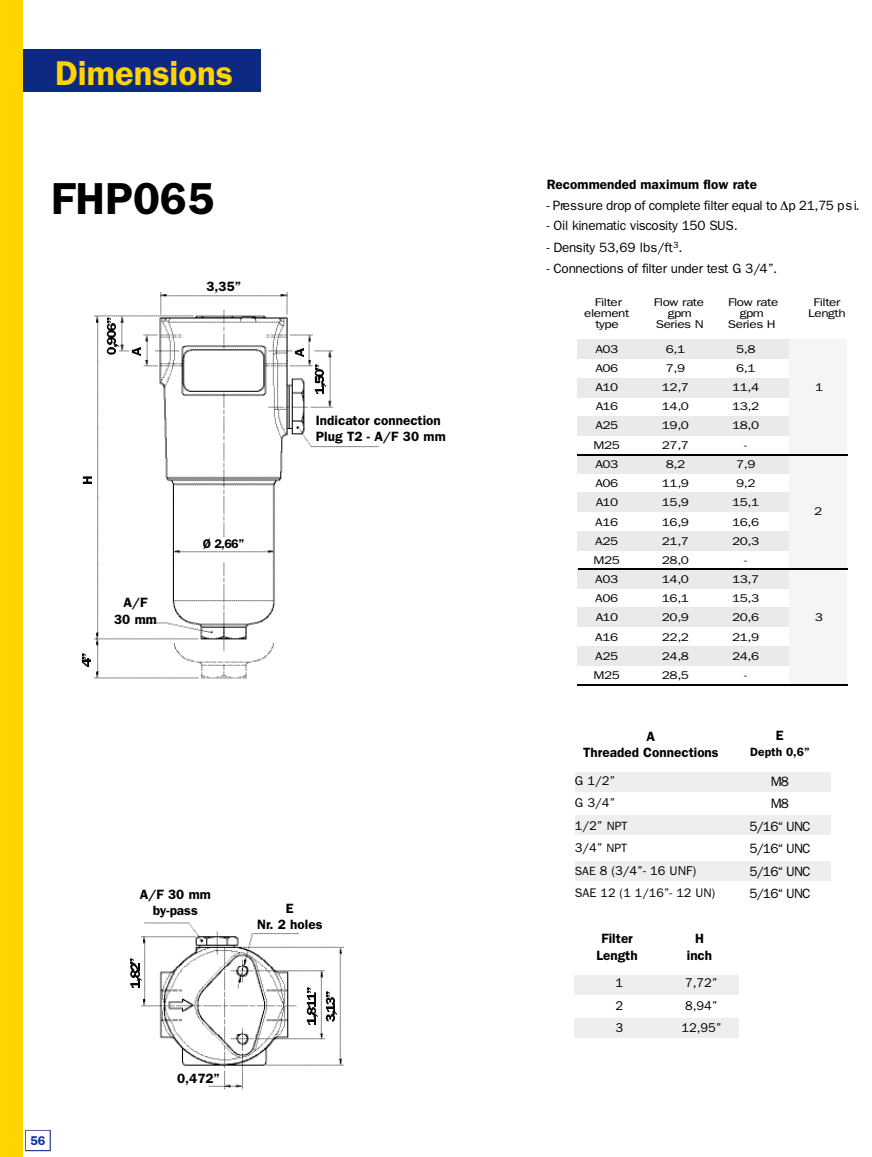
<style>
.page{position:relative;width:872px;height:1157px;background:#fff}
.page>*{position:absolute;margin:0;border:0;box-sizing:border-box;transform-origin:0 0}
.t1{font:600 45px "Franklin Gothic";color:#000}
.t2{font:600 34.5px "Franklin Gothic";color:#ffd400}
.t3{font:600 13.5px/16.2px "Franklin Gothic";color:#000;text-align:center}
.t4{font:13.5px "Franklin Gothic";letter-spacing:-.025em;color:#000}
.t5{font:13.5px/22.5px "Franklin Gothic";letter-spacing:-.055em;color:#000;text-align:center}
.t6{font:13.5px "Franklin Gothic";color:#000}
.t7{font:12.75px/22.5px "Franklin Gothic";color:#000}
.t8{font:600 12.75px "Franklin Gothic";color:#13349d}
.t9{font:600 12.6px "Franklin Gothic";color:#000}
.t10{font:12.45px "Franklin Gothic";color:#000}
.t11{font:600 12px "Franklin Gothic";color:#000}
.t12{font:11.25px "Franklin Gothic";letter-spacing:-.03em;color:#000;scale:1.2 1}
.s1{font-size:12px}
</style>
<div class="page">
<img style="left:94px;top:292px;width:240px;height:68px">
<img style="left:94px;top:360px;width:285px;height:319px">
<img style="left:131px;top:922px;width:212px;height:168px">
<svg style="left:293px;top:348px;width:10px;height:8px"></svg>
<svg style="left:131px;top:348px;width:10px;height:8px"></svg>
<svg style="left:82px;top:476px;width:9px;height:7px"></svg>
<svg style="left:81px;top:653px;width:10px;height:13px"></svg>
<svg style="left:314px;top:364px;width:12px;height:29px"></svg>
<svg style="left:106px;top:318px;width:12px;height:36px"></svg>
<svg style="left:130px;top:958px;width:11px;height:29px"></svg>
<svg style="left:305px;top:987px;width:13px;height:37px"></svg>
<svg style="left:324px;top:991px;width:13px;height:30px"></svg>
<div style="left:575px;top:772px;width:255px;height:19px;background:#eee"></div>
<div style="left:575px;top:815px;width:255px;height:19px;background:#eee"></div>
<div style="left:575px;top:861px;width:255px;height:19px;background:#eee"></div>
<div style="left:0;top:50px;width:261px;height:42px;background:#0e2982"></div>
<div style="left:0;top:0;width:23px;height:1157px;background:#ffd400"></div>
<svg style="left:25px;top:1130px;width:26px;height:21px"></svg>
<div style="left:574px;top:975px;width:165px;height:19px;background:#eee"></div>
<div style="left:574px;top:1018px;width:165px;height:19px;background:#eee"></div>
<div style="left:789px;top:339px;width:58px;height:345px;background:#f5f5f5"></div>
<div style="left:577px;top:339px;width:211px;height:20px;background:#eaeaea"></div>
<div style="left:577px;top:378px;width:211px;height:19px;background:#eaeaea"></div>
<div style="left:577px;top:416px;width:211px;height:19px;background:#eaeaea"></div>
<div style="left:577px;top:454px;width:211px;height:19px;background:#eaeaea"></div>
<div style="left:577px;top:492px;width:211px;height:20px;background:#eaeaea"></div>
<div style="left:577px;top:531px;width:211px;height:19px;background:#eaeaea"></div>
<div style="left:577px;top:569px;width:211px;height:19px;background:#eaeaea"></div>
<div style="left:577px;top:607px;width:211px;height:20px;background:#eaeaea"></div>
<div style="left:577px;top:646px;width:211px;height:19px;background:#eaeaea"></div>
<hr style="left:577px;top:454px;width:270px;height:1px;background:#000">
<hr style="left:577px;top:568px;width:270px;height:1px;background:#000">
<hr style="left:577px;top:684px;width:270px;height:1px;background:#000">
<h2 class="t2" style="left:55px;top:62px;width:179px">Dimensions</h2>
<h1 class="t1" style="left:51px;top:183px;width:164px">FHP065</h1>
<p class="t3" style="left:206px;top:279px;width:36px">3,35”</p>
<p class="t3" style="left:114px;top:596px;width:44px">A/F<br>30 mm</p>
<p class="t9" style="left:203px;top:539px;width:43px">Ø 2,66”</p>
<p class="t3" style="left:316px;top:413px;width:131px;text-align:left">Indicator connection<br>Plug T2 - A/F 30 mm</p>
<p class="t8" style="left:30px;top:1136px;width:17px">56</p>
<p class="t3" style="left:140px;top:887px;width:73px">A/F 30 mm by-pass</p>
<p class="t3" style="left:257px;top:901px;width:67px">E<br>Nr. 2 holes</p>
<p class="t3" style="left:177px;top:1071px;width:44px">0,472”</p>
<p class="t3" style="left:546px;top:177px;width:212px">Recommended maximum flow rate</p>
<p class="t4" style="left:546px;top:200px;width:314px">- Pre s s u re drop of complete filter equal to p 21,75 p s i.</p>
<p class="t4" style="left:546px;top:221px;width:192px">- Oil kinematic viscosity 150 SUS.</p>
<p class="t6" style="left:546px;top:242px;width:137px">- Density 53,69 lbs/ft<sup>3</sup>.</p>
<p class="t4" style="left:546px;top:263px;width:232px">- Connections of filter under test G 3/4”.</p>
<p class="t12" style="left:595px;top:299px;width:24px">Filter</p>
<p class="t12" style="left:654px;top:299px;width:43px">Flow rate</p>
<p class="t12" style="left:728px;top:299px;width:43px">Flow rate</p>
<p class="t12" style="left:813px;top:299px;width:24px">F ilte r</p>
<p class="t12" style="left:584px;top:309px;width:39px">e le m e n t</p>
<p class="t12" style="left:667px;top:309px;width:22px">g p m</p>
<p class="t12" style="left:739px;top:309px;width:22px">g p m</p>
<p class="t12" style="left:808px;top:309px;width:33px">L e n g th</p>
<p class="t12" style="left:595px;top:320px;width:21px">typ e</p>
<p class="t12" style="left:656px;top:320px;width:41px">Series N</p>
<p class="t12" style="left:728px;top:320px;width:41px">Series H</p>
<p class="t12" style="left:595px;top:345px;width:21px">A 0 3</p>
<p class="t12" style="left:666px;top:345px;width:18px">6 ,1</p>
<p class="t12" style="left:736px;top:345px;width:18px">5 ,8</p>
<p class="t12" style="left:595px;top:364px;width:21px">A 0 6</p>
<p class="t12" style="left:666px;top:364px;width:18px">7 ,9</p>
<p class="t12" style="left:736px;top:364px;width:18px">6 ,1</p>
<p class="t12" style="left:595px;top:383px;width:21px">A 1 0</p>
<p class="t12" style="left:662px;top:383px;width:24px">1 2 ,7</p>
<p class="t12" style="left:732px;top:383px;width:24px">1 1 ,4</p>
<p class="t12" style="left:815px;top:383px;width:8px">1</p>
<p class="t12" style="left:595px;top:402px;width:20px">A 1 6</p>
<p class="t12" style="left:662px;top:402px;width:24px">1 4 ,0</p>
<p class="t12" style="left:732px;top:402px;width:24px">1 3 ,2</p>
<p class="t12" style="left:595px;top:421px;width:21px">A 2 5</p>
<p class="t12" style="left:662px;top:421px;width:24px">1 9 ,0</p>
<p class="t12" style="left:732px;top:421px;width:24px">1 8 ,0</p>
<p class="t12" style="left:593px;top:441px;width:24px">M 2 5</p>
<p class="t12" style="left:662px;top:441px;width:24px">2 7 ,7</p>
<p class="t12" style="left:744px;top:441px;width:4px">-</p>
<p class="t12" style="left:595px;top:460px;width:21px">A 0 3</p>
<p class="t12" style="left:666px;top:460px;width:18px">8 ,2</p>
<p class="t12" style="left:736px;top:460px;width:18px">7 ,9</p>
<p class="t12" style="left:595px;top:479px;width:21px">A 0 6</p>
<p class="t12" style="left:662px;top:479px;width:24px">1 1 ,9</p>
<p class="t12" style="left:736px;top:479px;width:18px">9 ,2</p>
<p class="t12" style="left:595px;top:498px;width:20px">A10</p>
<p class="t12" style="left:662px;top:498px;width:24px">1 5 ,9</p>
<p class="t12" style="left:732px;top:498px;width:24px">1 5 ,1</p>
<p class="t12" style="left:814px;top:507px;width:8px">2</p>
<p class="t12" style="left:595px;top:518px;width:21px">A 1 6</p>
<p class="t12" style="left:662px;top:518px;width:24px">1 6 ,9</p>
<p class="t12" style="left:732px;top:518px;width:24px">1 6 ,6</p>
<p class="t12" style="left:595px;top:537px;width:21px">A 2 5</p>
<p class="t12" style="left:662px;top:537px;width:24px">2 1 ,7</p>
<p class="t12" style="left:732px;top:537px;width:24px">2 0 ,3</p>
<p class="t12" style="left:593px;top:556px;width:24px">M 2 5</p>
<p class="t12" style="left:662px;top:556px;width:24px">2 8 ,0</p>
<p class="t12" style="left:744px;top:556px;width:4px">-</p>
<p class="t12" style="left:595px;top:575px;width:21px">A 0 3</p>
<p class="t12" style="left:662px;top:575px;width:24px">1 4 ,0</p>
<p class="t12" style="left:732px;top:575px;width:24px">1 3 ,7</p>
<p class="t12" style="left:595px;top:595px;width:21px">A 0 6</p>
<p class="t12" style="left:662px;top:595px;width:24px">1 6 ,1</p>
<p class="t12" style="left:732px;top:595px;width:24px">1 5 ,3</p>
<p class="t12" style="left:595px;top:614px;width:20px">A 1 0</p>
<p class="t12" style="left:662px;top:614px;width:24px">2 0 ,9</p>
<p class="t12" style="left:732px;top:614px;width:24px">2 0 ,6</p>
<p class="t12" style="left:814px;top:614px;width:8px">3</p>
<p class="t12" style="left:595px;top:633px;width:21px">A 1 6</p>
<p class="t12" style="left:662px;top:633px;width:24px">2 2 ,2</p>
<p class="t12" style="left:732px;top:633px;width:24px">2 1 ,9</p>
<p class="t12" style="left:595px;top:652px;width:21px">A 2 5</p>
<p class="t12" style="left:662px;top:652px;width:24px">2 4 ,8</p>
<p class="t12" style="left:732px;top:652px;width:24px">2 4 ,6</p>
<p class="t12" style="left:593px;top:671px;width:24px">M 2 5</p>
<p class="t12" style="left:662px;top:671px;width:24px">2 8 ,5</p>
<p class="t12" style="left:744px;top:671px;width:4px">-</p>
<p class="t3" style="left:583px;top:729px;width:137px">A<br>Threaded Connections</p>
<p class="t7" style="left:575px;top:770px;width:123px">G 1/2”<br>G 3/4”<br>1/2” <span class="s1">NPT<br></span>3/4” <span class="s1">NPT<br>SAE</span> 8 (3/4”- 16 UNF)</p>
<p class="t10" style="left:575px;top:889px;width:142px">SAE 12 (1 1/16”- 12 UN)</p>
<p class="t3" style="left:596px;top:932px;width:43px">Filter<br>Length</p>
<p class="t7" style="left:615px;top:972px;width:9px;text-align:justify">1<br>2<br>3</p>
<p class="t3" style="left:686px;top:932px;width:27px">H inch</p>
<p class="t7" style="left:681px;top:972px;width:42px">7,72”<br>8,94”<br>12,95”</p>
<p class="t3" style="left:775px;top:729px;width:9px">E</p>
<p class="t11" style="left:750px;top:747px;width:61px">Depth 0,6”</p>
<p class="t5" style="left:749px;top:771px;width:62px">M 8<br>M 8<br>5/16“ UNC<br>5/16“ UNC<br>5/16“ UNC<br>5/16“ UNC</p>
</div>
